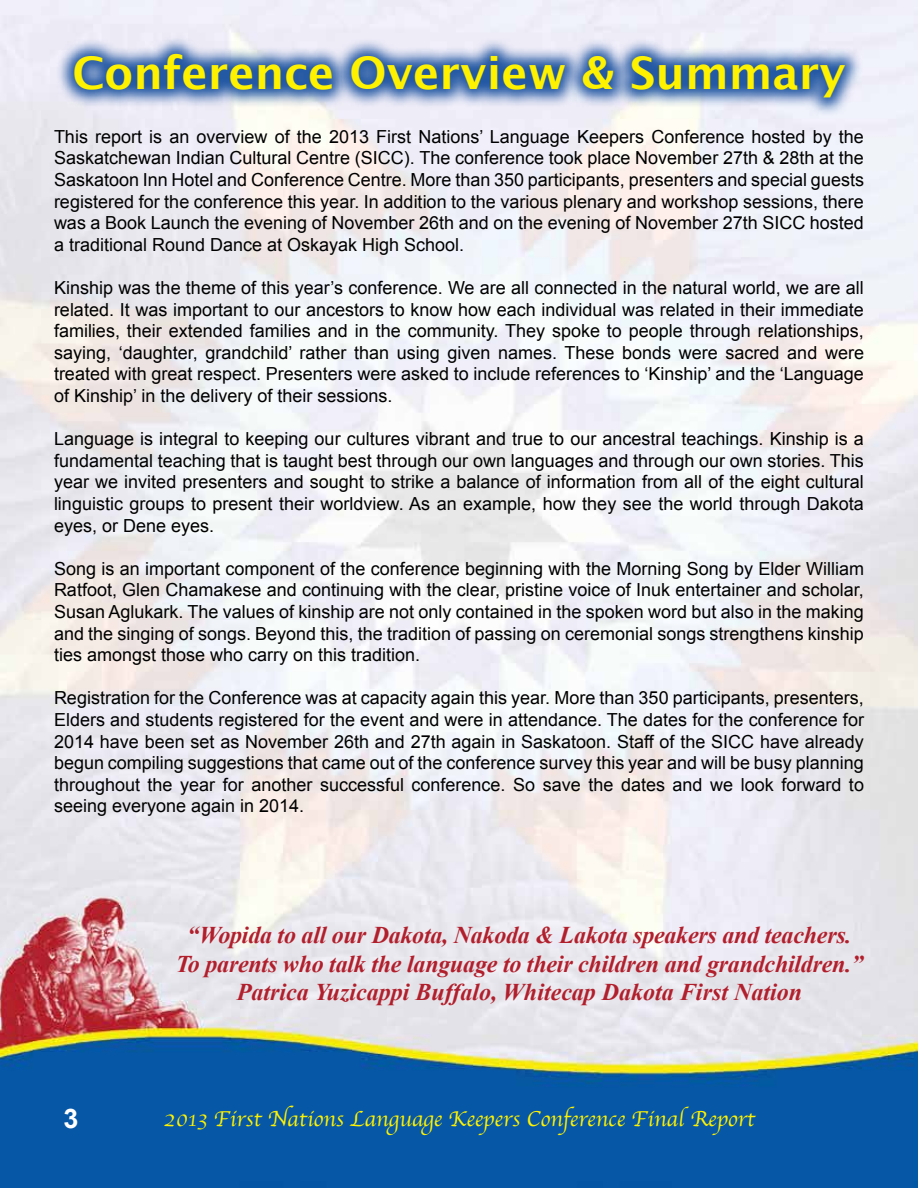
<style>
.page{position:relative;width:918px;height:1188px;background:#fff}
.page>*{position:absolute;margin:0;border:0;box-sizing:border-box;transform-origin:0 0}
.t1{font:700 45px "Lucida Grande";color:#fff200}
.t2{font:700 27px "Arial";color:#fff}
.t3{font:italic 700 24px/28.8px "Times New Roman";letter-spacing:-.01em;color:#b21f2c;text-align:center}
.t4{font:22.5px "Apple Chancery";color:#fff200}
.t5{font:18px/21.6px "Arial";color:#000;text-align:justify}
</style>
<div class="page">
<img style="left:0;top:0;width:918px;height:1188px">
<svg style="left:56px;top:35px;width:807px;height:82px;background:#95acd1"></svg>
<h1 class="t1" style="left:73px;top:37px;width:775px">Conference Overview &amp; Summary</h1>
<p class="t5" style="left:54px;top:126px;width:812px">This report is an overview of the 2013 First Nations’ Language Keepers Conference hosted by the Saskatchewan Indian Cultural Centre (SICC). The conference took place November 27th &amp; 28th at the Saskatoon Inn Hotel and Conference Centre. More than 350 participants, presenters and special guests registered for the conference this year. In addition to the various plenary and workshop sessions, there was a Book Launch the evening of November 26th and on the evening of November 27th SICC hosted a traditional Round Dance at Oskayak High School.</p>
<p class="t5" style="left:54px;top:277px;width:812px">Kinship was the theme of this year’s conference. We are all connected in the natural world, we are all related. It was important to our ancestors to know how each individual was related in their immediate families, their extended families and in the community. They spoke to people through relationships, saying, ‘daughter, grandchild’ rather than using given names. These bonds were sacred and were treated with great respect. Presenters were asked to include references to ‘Kinship’ and the ‘Language of Kinship’ in the delivery of their sessions.</p>
<p class="t5" style="left:54px;top:428px;width:812px">Language is integral to keeping our cultures vibrant and true to our ancestral teachings. Kinship is a fundamental teaching that is taught best through our own languages and through our own stories. This year we invited presenters and sought to strike a balance of information from all of the eight cultural linguistic groups to present their worldview. As an example, how they see the world through Dakota eyes, or Dene eyes.</p>
<p class="t5" style="left:54px;top:558px;width:812px">Song is an important component of the conference beginning with the Morning Song by Elder William Ratfoot, Glen Chamakese and continuing with the clear, pristine voice of Inuk entertainer and scholar, Susan Aglukark. The values of kinship are not only contained in the spoken word but also in the making and the singing of songs. Beyond this, the tradition of passing on ceremonial songs strengthens kinship ties amongst those who carry on this tradition.</p>
<p class="t5" style="left:54px;top:687px;width:812px">Registration for the Conference was at capacity again this year. More than 350 participants, presenters, Elders and students registered for the event and were in attendance. The dates for the conference for 2014 have been set as November 26th and 27th again in Saskatoon. Staff of the SICC have already begun compiling suggestions that came out of the conference survey this year and will be busy planning throughout the year for another successful conference. So save the dates and we look forward to seeing everyone again in 2014.</p>
<h3 class="t3" style="left:176px;top:920px;width:689px">“Wopida to all our Dakota, Nakoda &amp; Lakota speakers and teachers.<br>To parents who talk the language to their children and grandchildren.”<br>Patrica Yuzicappi Buffalo, Whitecap Dakota First Nation</h3>
<h2 class="t2" style="left:64px;top:1101px;width:17px">3</h2>
<p class="t4" style="left:163px;top:1101px;width:593px">2013 First Nations Language Keepers Conference Final Report</p>
</div>
